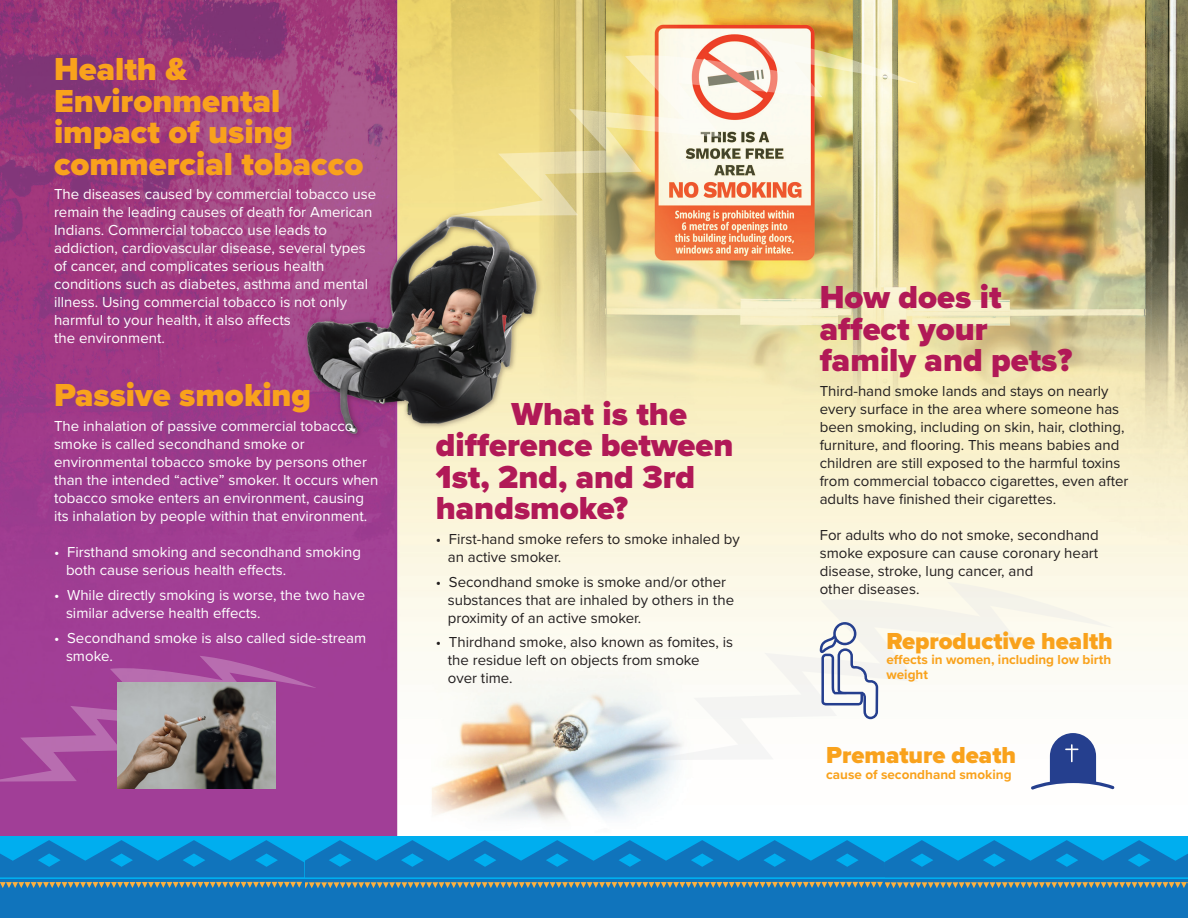
<style>
.page{position:relative;width:1188px;height:918px;background:#fff}
.page>*{position:absolute;margin:0;border:0;box-sizing:border-box;transform-origin:0 0}
.t1{font:900 33px/31.5px "Proxima Nova";color:#b11957}
.t2{font:900 33px "Proxima Nova";color:#f9a21c}
.t3{font:900 24px "Proxima Nova";color:#f9a21c}
.t4{font:15px/18px "Proxima Nova";color:#fff}
.t5{font:15px/18px "Proxima Nova";color:#231f20}
.t6{font:700 13.5px/15px "Proxima Nova";color:#f9a21c}
</style>
<div class="page">
<img style="left:0;top:0;width:1188px;height:837px">
<img style="left:450px;top:38px;width:468px;height:178px">
<svg style="left:0;top:656px;width:317px;height:126px;background:#a5489b"></svg>
<svg style="left:646px;top:582px;width:468px;height:178px;fill:#fcfbf4"></svg>
<svg style="left:1031px;top:733px;width:84px;height:57px"></svg>
<svg style="left:820px;top:622px;width:58px;height:97px"></svg>
<img style="left:117px;top:683px;width:159px;height:105px">
<div style="left:884px;top:837px;width:304px;height:62px;background:#00aeef"></div>
<div style="left:884px;top:880px;width:304px;height:38px;background:#1074bc"></div>
<div style="left:302px;top:837px;width:583px;height:62px;background:#00aeef"></div>
<div style="left:302px;top:880px;width:583px;height:38px;background:#1074bc"></div>
<div style="left:0;top:837px;width:304px;height:62px;background:#00aeef"></div>
<div style="left:0;top:880px;width:304px;height:38px;background:#1074bc"></div>
<svg style="left:0;top:840px;width:1188px;height:48px"></svg>
<p class="t2" style="left:54px;top:44px;width:134px">Health &amp;</p>
<p class="t2" style="left:54px;top:76px;width:228px">Environmental</p>
<p class="t2" style="left:54px;top:107px;width:241px">impact of using</p>
<p class="t2" style="left:54px;top:139px;width:311px">commercial tobacco</p>
<p class="t4" style="left:54px;top:185px;width:324px">The diseases caused by commercial tobacco use remain the leading causes of death for American Indians. Commercial tobacco use leads to addiction, cardiovascular disease, several types of cancer, and complicates serious health conditions such as diabetes, asthma and mental illness. Using commercial tobacco is not only harmful to your health, it also affects<br>the environment.</p>
<p class="t2" style="left:54px;top:371px;width:259px">Passive smoking</p>
<p class="t4" style="left:54px;top:416px;width:326px">The inhalation of passive commercial tobacco smoke is called secondhand smoke or environmental tobacco smoke by persons other than the intended “active” smoker. It occurs when tobacco smoke enters an environment, causing its inhalation by people within that environment.</p>
<p class="t4" style="left:66px;top:542px;width:297px;text-indent:-12px">• Firsthand smoking and secondhand smoking both cause serious health effects.</p>
<p class="t4" style="left:66px;top:585px;width:301px;text-indent:-12px">• While directly smoking is worse, the two have similar adverse health effects.</p>
<p class="t4" style="left:66px;top:628px;width:302px;text-indent:-12px">• Secondhand smoke is also called side-stream smoke.</p>
<p class="t1" style="left:512px;top:398px;width:177px">What is the</p>
<p class="t1" style="left:436px;top:429px;width:299px">difference between</p>
<p class="t1" style="left:436px;top:461px;width:261px">1st, 2nd, and 3rd</p>
<p class="t1" style="left:436px;top:492px;width:194px">handsmoke?</p>
<p class="t5" style="left:448px;top:529px;width:294px;text-indent:-12px">• First-hand smoke refers to smoke inhaled by an active smoker.</p>
<p class="t5" style="left:448px;top:572px;width:288px;text-indent:-12px">• Secondhand smoke is smoke and/or other substances that are inhaled by others in the proximity of an active smoker.</p>
<p class="t5" style="left:448px;top:633px;width:287px;text-indent:-12px">• Thirdhand smoke, also known as fomites, is the residue left on objects from smoke<br>over time.</p>
<p class="t1" style="left:820px;top:281px;width:254px">How does it affect your family and pets?</p>
<p class="t5" style="left:820px;top:381px;width:310px">Third-hand smoke lands and stays on nearly every surface in the area where someone has been smoking, including on skin, hair, clothing, furniture, and flooring. This means babies and children are still exposed to the harmful toxins from commercial tobacco cigarettes, even after adults have finished their cigarettes.</p>
<p class="t5" style="left:820px;top:525px;width:281px">For adults who do not smoke, secondhand smoke exposure can cause coronary heart disease, stroke, lung cancer, and<br>other diseases.</p>
<p class="t3" style="left:886px;top:623px;width:228px">Reproductive health</p>
<p class="t6" style="left:886px;top:652px;width:226px">effects in women, including low birth weight</p>
<p class="t3" style="left:826px;top:737px;width:191px">Premature death</p>
<p class="t6" style="left:826px;top:767px;width:187px">cause of secondhand smoking</p>
</div>
